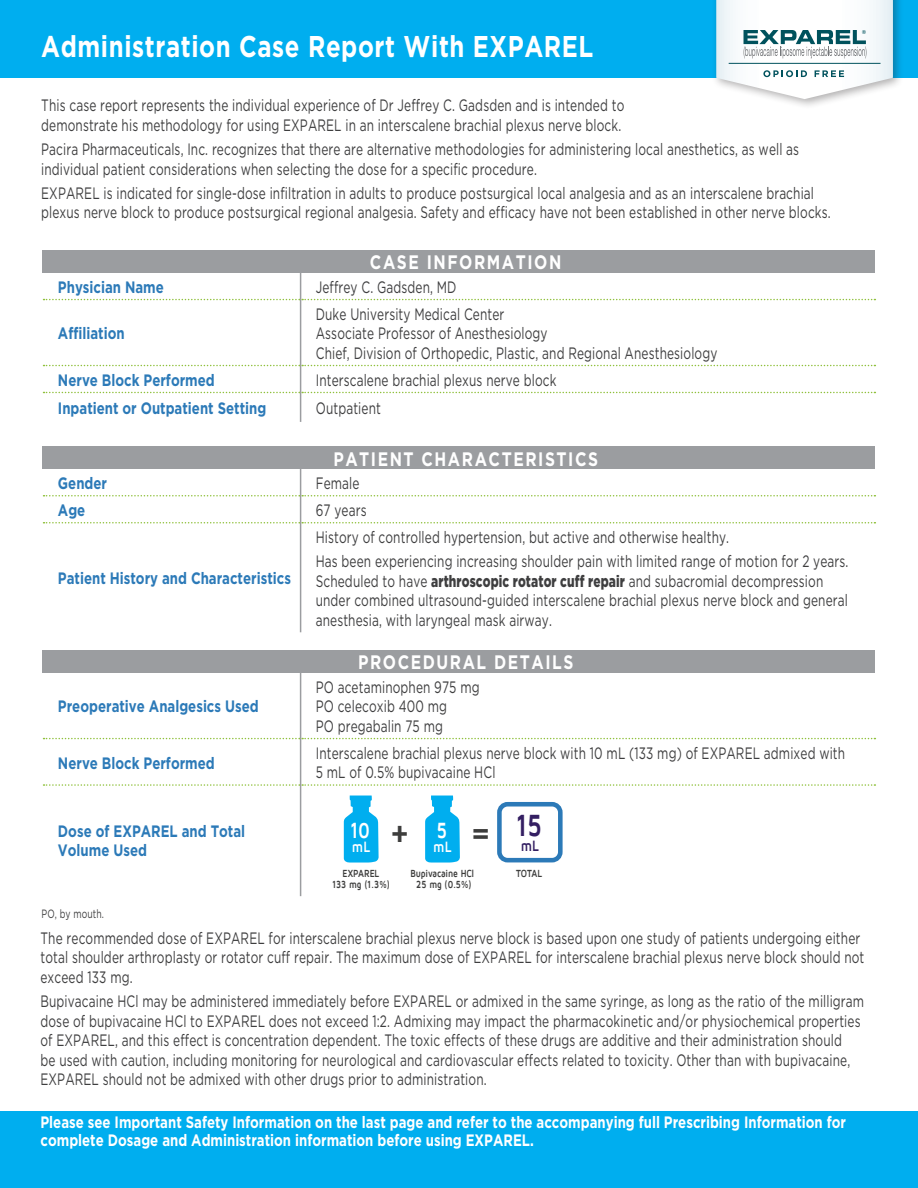
<style>
.page{position:relative;width:918px;height:1188px;background:#fff}
.page>*{position:absolute;margin:0;border:0;box-sizing:border-box;transform-origin:0 0}
.t1{font:700 condensed 31.95px "Univers";color:#3d3d3c}
.t2{font:700 31.5px "Maven Pro";color:#341f62;scale:.8 1}
.Body{font:700 30px "Gotham";letter-spacing:.025em;color:#fff;scale:.8 1}
.t3{font:700 22.65px "Maven Pro";color:#fff;scale:.8 1}
.Body-2{font:700 19.5px "Gotham";letter-spacing:.1em;color:#fff;scale:.8 1}
.t4{font:16.5px/19.5px "Gotham";letter-spacing:.01em;color:#3e3e3f;scale:.72 1}
.t5{font:700 16.5px/18.8px "Gotham";color:#2c7ab8;scale:.8 1}
.t6{font:700 16.5px/18.8px "Gotham";color:#fff;scale:.8 1}
.t7{font:700 15.45px "Maven Pro";color:#fff;scale:.8 1}
.t8{font:700 15.45px "Maven Pro";color:#341f62;scale:.8 1}
.t9{font:12px "Gotham";letter-spacing:.01em;color:#3e3e3f;scale:.72 1}
.t10{font:700 10.65px/11.1px "Maven Pro";letter-spacing:-.015em;color:#3d3d3c;text-align:center;scale:.8 1}
.s1{font-weight:900}
</style>
<div class="page">
<div style="left:0;top:1111px;width:918px;height:77px;background:#00aeef"></div>
<div style="left:0;top:0;width:918px;height:78px;background:#00aeef"></div>
<div style="left:497px;top:802px;width:66px;height:60px;border:5px solid #2c7ab8;border-radius:8px"></div>
<svg style="left:344px;top:795px;width:35px;height:68px;background:#2bbbf1"></svg>
<svg style="left:425px;top:795px;width:35px;height:68px;background:#2abbf1"></svg>
<div style="left:43px;top:251px;width:832px;height:22px;background:#9b9da0"></div>
<svg style="left:44px;top:273px;width:831px;height:27px"></svg>
<hr style="left:300px;top:300px;width:1px;height:66px;background:#9b9da0">
<svg style="left:44px;top:365px;width:831px;height:28px"></svg>
<hr style="left:300px;top:392px;width:1px;height:30px;background:#9b9da0">
<div style="left:43px;top:447px;width:832px;height:22px;background:#9b9da0"></div>
<svg style="left:44px;top:469px;width:831px;height:54px"></svg>
<hr style="left:300px;top:523px;width:1px;height:109px;background:#9b9da0">
<div style="left:43px;top:651px;width:832px;height:22px;background:#9b9da0"></div>
<svg style="left:44px;top:738px;width:831px;height:1px"></svg>
<svg style="left:44px;top:784px;width:831px;height:2px"></svg>
<hr style="left:300px;top:673px;width:1px;height:66px;background:#9b9da0">
<hr style="left:300px;top:739px;width:1px;height:46px;background:#9b9da0">
<hr style="left:300px;top:785px;width:1px;height:111px;background:#9b9da0">
<div style="left:711px;top:0;width:193px;height:110px;background:#231f20;opacity:.35"></div>
<svg style="left:716px;top:0;width:177px;height:99px"></svg>
<hr style="left:729px;top:63px;width:152px;height:1px;background:#00525d">
<p class="Body" style="left:41px;top:27px;width:692px">Administration Case Report With EXPAREL</p>
<p class="t4" style="left:41px;top:96px;width:811px">This case report represents the individual experience of Dr Jeffrey C. Gadsden and is intended to demonstrate his methodology for using EXPAREL in an interscalene brachial plexus nerve block.</p>
<p class="t4" style="left:41px;top:139px;width:1054px">Pacira Pharmaceuticals, Inc. recognizes that there are alternative methodologies for administering local anesthetics, as well as individual patient considerations when selecting the dose for a specific procedure.</p>
<p class="t4" style="left:41px;top:183px;width:1098px">EXPAREL is indicated for single-dose infiltration in adults to produce postsurgical local analgesia and as an interscalene brachial plexus nerve block to produce postsurgical regional analgesia. Safety and efficacy have not been established in other nerve blocks.</p>
<p class="Body-2" style="left:370px;top:250px;width:241px">CASE INFORMATION</p>
<p class="t5" style="left:58px;top:277px;width:134px">Physician Name</p>
<p class="t4" style="left:316px;top:277px;width:197px">Jeffrey C. Gadsden, MD</p>
<p class="t5" style="left:58px;top:324px;width:85px">Affiliation</p>
<p class="t4" style="left:316px;top:304px;width:263px">Duke University Medical Center</p>
<p class="t4" style="left:316px;top:323px;width:324px">Associate Professor of Anesthesiology</p>
<p class="t4" style="left:316px;top:343px;width:559px">Chief, Division of Orthopedic, Plastic, and Regional Anesthesiology</p>
<p class="t5" style="left:58px;top:370px;width:198px">Nerve Block Performed</p>
<p class="t4" style="left:316px;top:370px;width:336px">Interscalene brachial plexus nerve block</p>
<p class="t5" style="left:58px;top:399px;width:262px">Inpatient or Outpatient Setting</p>
<p class="t4" style="left:316px;top:398px;width:92px">Outpatient</p>
<p class="Body-2" style="left:333px;top:446px;width:332px">PATIENT CHARACTERISTICS</p>
<p class="t5" style="left:58px;top:474px;width:63px">Gender</p>
<p class="t4" style="left:316px;top:473px;width:62px">Female</p>
<p class="t5" style="left:58px;top:501px;width:36px">Age</p>
<p class="t4" style="left:316px;top:500px;width:72px">67 years</p>
<p class="t5" style="left:58px;top:569px;width:293px">Patient History and Characteristics</p>
<p class="t5" style="left:58px;top:697px;width:252px">Preoperative Analgesics Used</p>
<p class="t4" style="left:316px;top:527px;width:576px">History of controlled hypertension, but active and otherwise healthy.</p>
<p class="t4" style="left:316px;top:551px;width:741px">Has been experiencing increasing shoulder pain with limited range of motion for 2 years.<br>Scheduled to have <span class="s1">arthroscopic rotator cuff repair</span> and subacromial decompression under combined ultrasound-guided interscalene brachial plexus nerve block and general anesthesia, with laryngeal mask airway.</p>
<p class="Body-2" style="left:358px;top:650px;width:271px">PROCEDURAL DETAILS</p>
<p class="t4" style="left:316px;top:677px;width:229px">PO acetaminophen 975 mg</p>
<p class="t4" style="left:316px;top:696px;width:184px">PO celecoxib 400 mg<br>PO pregabalin 75 mg</p>
<p class="t5" style="left:58px;top:753px;width:198px">Nerve Block Performed</p>
<p class="t4" style="left:316px;top:743px;width:737px">Interscalene brachial plexus nerve block with 10 mL (133 mg) of EXPAREL admixed with<br>5 mL of 0.5% bupivacaine HCl</p>
<p class="t5" style="left:58px;top:822px;width:236px">Dose of EXPAREL and Total<br>Volume Used</p>
<p class="t9" style="left:42px;top:906px;width:88px">PO, by mouth.</p>
<p class="t3" style="left:350px;top:818px;width:27px">10</p>
<p class="t3" style="left:436px;top:818px;width:15px">5</p>
<p class="t2" style="left:515px;top:809px;width:35px">15</p>
<p class="t1" style="left:392px;top:812px;width:17px">+</p>
<p class="t1" style="left:473px;top:812px;width:17px">=</p>
<p class="t7" style="left:352px;top:838px;width:24px">mL</p>
<p class="t7" style="left:433px;top:838px;width:24px">mL</p>
<p class="t8" style="left:521px;top:838px;width:24px">mL</p>
<p class="t10" style="left:332px;top:868px;width:74px">EXPAREL<br>133 mg (1.3%)</p>
<p class="t10" style="left:410px;top:868px;width:81px">Bupivacaine HCl<br>25 mg (0.5%)</p>
<p class="t10" style="left:516px;top:868px;width:34px">TOTAL</p>
<p class="t4" style="left:40px;top:928px;width:1146px">The recommended dose of EXPAREL for interscalene brachial plexus nerve block is based upon one study of patients undergoing either total shoulder arthroplasty or rotator cuff repair. The maximum dose of EXPAREL for interscalene brachial plexus nerve block should not exceed 133 mg.</p>
<p class="t4" style="left:40px;top:991px;width:1146px">Bupivacaine HCl may be administered immediately before EXPAREL or admixed in the same syringe, as long as the ratio of the milligram dose of bupivacaine HCl to EXPAREL does not exceed 1:2. Admixing may impact the pharmacokinetic and/or physiochemical properties of EXPAREL, and this effect is concentration dependent. The toxic effects of these drugs are additive and their administration should<br>be used with caution, including monitoring for neurological and cardiovascular effects related to toxicity. Other than with bupivacaine, EXPAREL should not be admixed with other drugs prior to administration.</p>
<p class="t6" style="left:40px;top:1112px;width:1009px">Please see Important Safety Information on the last page and refer to the accompanying full Prescribing Information for complete Dosage and Administration information before using EXPAREL.</p>
</div>
